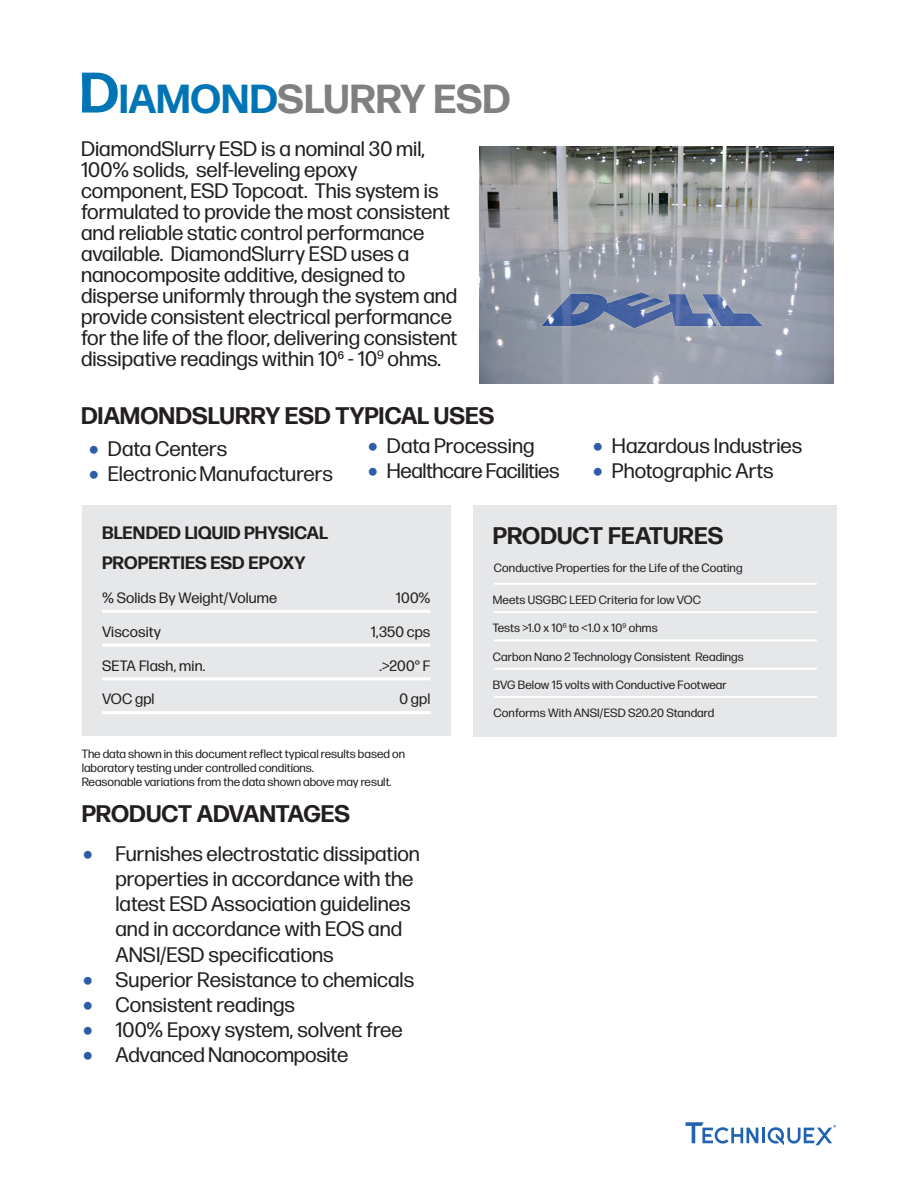
<style>
.page{position:relative;width:918px;height:1188px;background:#fff}
.page>*{position:absolute;margin:0;border:0;box-sizing:border-box;transform-origin:0 0}
.t1{font:700 40.5px "Forma DJR Text";color:#818080}
.t2{font:700 24px "Forma DJR Text";color:#231f20}
.t3{font:21px/21px "Forma DJR Text";color:#231f20}
.t4{font:21px "Forma DJR Text";letter-spacing:-.02em;color:#231f20}
.t5{font:700 18px/30.2px "Forma DJR Text";color:#231f20}
.t6{font:15px "Forma DJR Text";letter-spacing:.01em;color:#231f20}
.t7{font:12px/14.4px "Forma DJR Text";color:#231f20}
.s1{font-size:57px;color:#0075b5}
.s2{color:#0075b5}
.s3{font-family:"Lato";color:#2e5ca7}
</style>
<div class="page">
<svg style="left:685px;top:1122px;width:151px;height:23px"></svg>
<img style="left:480px;top:147px;width:353px;height:237px">
<div style="left:82px;top:505px;width:369px;height:231px;background:#e6e7e9"></div>
<hr style="left:102px;top:610px;width:328px;height:3px;background:#fff">
<hr style="left:102px;top:644px;width:328px;height:3px;background:#fff">
<hr style="left:102px;top:677px;width:328px;height:3px;background:#fff">
<hr style="left:102px;top:711px;width:328px;height:3px;background:#fff">
<div style="left:474px;top:505px;width:363px;height:232px;background:#e6e7e9"></div>
<hr style="left:494px;top:583px;width:323px;height:2px;background:#fff">
<hr style="left:494px;top:611px;width:323px;height:2px;background:#fff">
<hr style="left:494px;top:639px;width:323px;height:2px;background:#fff">
<hr style="left:494px;top:668px;width:323px;height:2px;background:#fff">
<hr style="left:494px;top:696px;width:323px;height:2px;background:#fff">
<h1 class="t1" style="left:80px;top:82px;width:433px"><span class="s1">D</span><span class="s2">IAMOND</span>SLURRY ESD</h1>
<p class="t3" style="left:81px;top:140px;width:378px">DiamondSlurry ESD is a nominal 30 mil, 100% solids, self-leveling epoxy component, ESD Topcoat. This system is formulated to provide the most consistent and reliable static control performance available. DiamondSlurry ESD uses a nanocomposite additive, designed to disperse uniformly through the system and provide consistent electrical performance for the life of the floor, delivering consistent dissipative readings within 10⁶ - 10<sup>9</sup> ohms.</p>
<p class="t2" style="left:81px;top:406px;width:415px">DIAMONDSLURRY ESD TYPICAL USES</p>
<p class="t3" style="left:88px;top:440px;width:141px"><span class="s3">•</span> Data Centers</p>
<p class="t3" style="left:88px;top:465px;width:247px"><span class="s3">•</span> Electronic Manufacturers</p>
<p class="t3" style="left:367px;top:437px;width:169px"><span class="s3">•</span> Data Processing</p>
<p class="t4" style="left:367px;top:463px;width:194px"><span class="s3">•</span> Healthcare Facilities</p>
<p class="t3" style="left:592px;top:437px;width:212px"><span class="s3">•</span> Hazardous Industries</p>
<p class="t3" style="left:592px;top:463px;width:184px"><span class="s3">•</span> Photographic Arts</p>
<p class="t5" style="left:102px;top:520px;width:227px">BLENDED LIQUID PHYSICAL<br>PROPERTIES ESD EPOXY</p>
<p class="t6" style="left:102px;top:592px;width:177px">% Solids By Weight/Volume</p>
<p class="t6" style="left:396px;top:592px;width:36px">100%</p>
<p class="t6" style="left:102px;top:626px;width:61px">Viscosity</p>
<p class="t6" style="left:371px;top:626px;width:61px">1,350 cps</p>
<p class="t6" style="left:102px;top:659px;width:105px">SETA Flash, min.</p>
<p class="t6" style="left:380px;top:659px;width:52px">.&gt;200° F</p>
<p class="t6" style="left:102px;top:693px;width:54px">VOC gpl</p>
<p class="t6" style="left:400px;top:693px;width:32px">0 gpl</p>
<p class="t7" style="left:82px;top:747px;width:325px">The data shown in this document reflect typical results based on laboratory testing under controlled conditions.<br>Reasonable variations from the data shown above may result.</p>
<p class="t2" style="left:82px;top:804px;width:270px">PRODUCT ADVANTAGES</p>
<p class="t3" style="left:115px;top:843px;width:306px;line-height:25.2px;text-indent:-34px"><span class="s3">•</span> Furnishes electrostatic dissipation properties in accordance with the latest ESD Association guidelines and in accordance with EOS and ANSI/ESD specifications</p>
<p class="t3" style="left:82px;top:971px;width:334px"><span class="s3">•</span> Superior Resistance to chemicals</p>
<p class="t3" style="left:82px;top:996px;width:215px"><span class="s3">•</span> Consistent readings</p>
<p class="t3" style="left:82px;top:1021px;width:323px"><span class="s3">•</span> 100% Epoxy system, solvent free</p>
<p class="t3" style="left:82px;top:1047px;width:268px"><span class="s3">•</span> Advanced Nanocomposite</p>
<p class="t2" style="left:493px;top:526px;width:232px">PRODUCT FEATURES</p>
<p class="t7" style="left:494px;top:562px;width:250px">Conductive Properties for the Life of the Coating</p>
<p class="t7" style="left:493px;top:594px;width:210px">Meets USGBC LEED Criteria for low VOC</p>
<p class="t7" style="left:493px;top:622px;width:166px">Tests &gt;1.0 x 10<sup>6</sup> to &lt;1.0 x 10<sup>9</sup> ohms</p>
<p class="t7" style="left:493px;top:650px;width:253px">Carbon Nano 2 Technology Consistent Readings</p>
<p class="t7" style="left:493px;top:679px;width:236px">BVG Below 15 volts with Conductive Footwear</p>
<p class="t7" style="left:494px;top:707px;width:222px">Conforms With ANSI/ESD S20.20 Standard</p>
</div>
